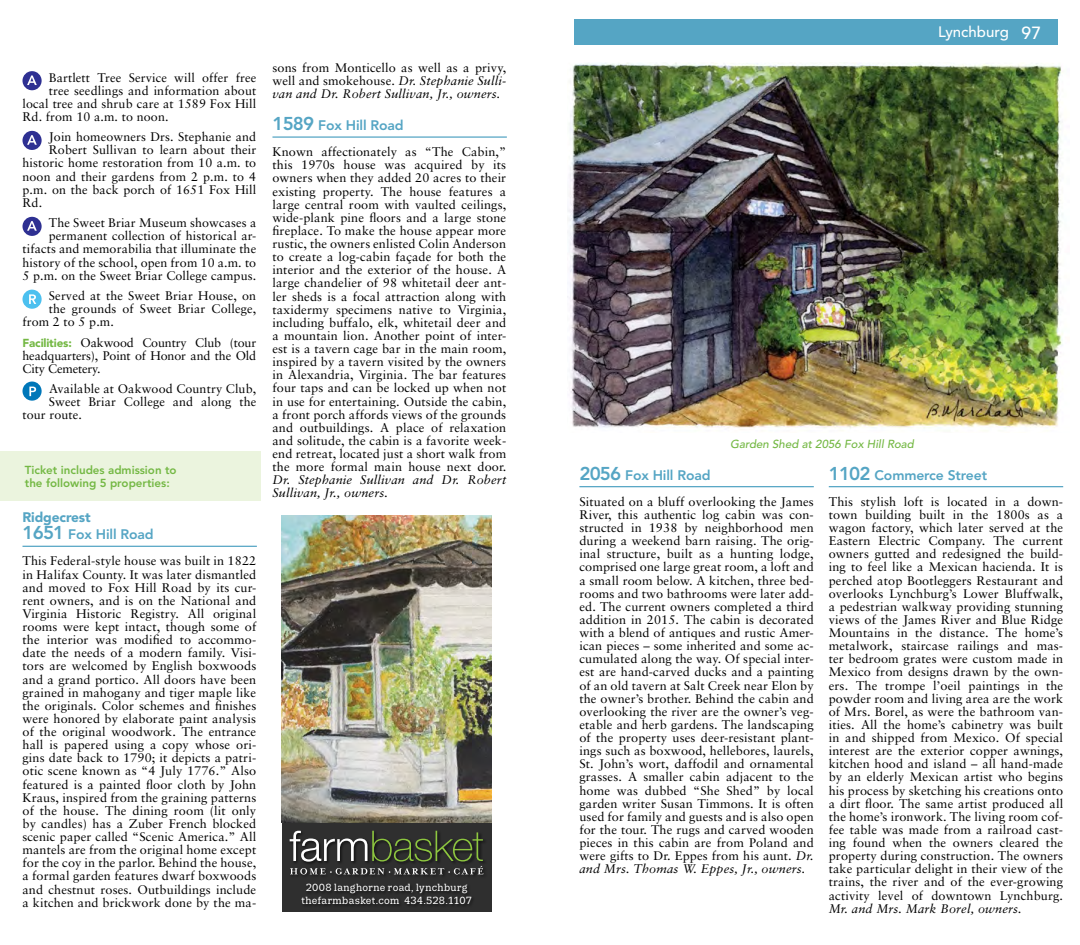
<style>
.page{position:relative;width:1080px;height:945px;background:#fff}
.page>*{position:absolute;margin:0;border:0;box-sizing:border-box;transform-origin:0 0}
.t1{font:500 15px "Avenir";color:#fff}
.t2{font:800 13.75px/17.5px "Avenir";letter-spacing:-.01em;color:#55a5c4}
.t3{font:12.5px/13.1px "Sabon";letter-spacing:.01em;color:#000;text-align:justify}
.t4{font:italic 12.5px/13.1px "Sabon";letter-spacing:.01em;color:#000;text-align:justify}
.t5{font:800 11.5px/12.5px "Avenir";color:#74b844}
.t6{font:italic 500 11.5px "Avenir";color:#74b844}
.t7{font:10.38px/12.2px "Trivia Slab";letter-spacing:.025em;color:#fff;text-align:center}
.s1{font-family:"Avenir";font-weight:900;font-size:11.5px;color:#74b844}
.s2{font-weight:900}
.s3{font-size:18.5px}
.s4{font-style:normal}
.s5{font-size:17.5px}
.s6{font-style:italic}
</style>
<div class="page">
<div style="left:574px;top:19px;width:484px;height:26px;background:#55a5c4"></div>
<div style="left:22px;top:71px;width:20px;height:19px;background:#2e3092;border-radius:50%"></div>
<svg style="left:27px;top:75px;width:10px;height:10px"></svg>
<div style="left:22px;top:131px;width:20px;height:19px;background:#2e3092;border-radius:50%"></div>
<svg style="left:27px;top:135px;width:10px;height:10px"></svg>
<div style="left:22px;top:217px;width:20px;height:19px;background:#2e3092;border-radius:50%"></div>
<svg style="left:27px;top:221px;width:10px;height:10px"></svg>
<div style="left:22px;top:290px;width:20px;height:19px;background:#4cc0ef;border-radius:50%"></div>
<svg style="left:29px;top:294px;width:7px;height:10px"></svg>
<svg style="left:22px;top:382px;width:20px;height:19px"></svg>
<svg style="left:29px;top:387px;width:7px;height:9px"></svg>
<hr style="left:22px;top:546px;width:235px;height:1px;background:#55a5c4">
<hr style="left:272px;top:136px;width:235px;height:2px;background:#55a5c4">
<div style="left:0;top:451px;width:261px;height:50px;background:#ebf4de"></div>
<div style="left:282px;top:823px;width:210px;height:89px;background:#2f2f2f"></div>
<img style="left:282px;top:516px;width:210px;height:307px">
<div style="left:301px;top:883px;width:175px;height:25px;background:#292929"></div>
<svg style="left:290px;top:831px;width:193px;height:44px"></svg>
<img style="left:568px;top:62px;width:495px;height:369px">
<hr style="left:579px;top:486px;width:235px;height:1px;background:#55a5c4">
<hr style="left:829px;top:486px;width:234px;height:1px;background:#55a5c4">
<p class="t3" style="left:49px;top:70px;width:209px">Bartlett Tree Service will offer free</p>
<p class="t3" style="left:49px;top:84px;width:209px">tree seedlings and information about</p>
<p class="t3" style="left:22px;top:97px;width:235px">local tree and shrub care at 1589 Fox Hill</p>
<p class="t3" style="left:22px;top:110px;width:148px">Rd. from 10 a.m. to noon.</p>
<p class="t3" style="left:49px;top:130px;width:209px">Join homeowners Drs. Stephanie and</p>
<p class="t3" style="left:49px;top:143px;width:209px">Robert Sullivan to learn about their</p>
<p class="t3" style="left:22px;top:156px;width:235px">historic home restoration from 10 a.m. to</p>
<p class="t3" style="left:22px;top:170px;width:235px">noon and their gardens from 2 p.m. to 4</p>
<p class="t3" style="left:22px;top:183px;width:235px">p.m. on the back porch of 1651 Fox Hill</p>
<p class="t3" style="left:22px;top:196px;width:21px">Rd.</p>
<p class="t3" style="left:23px;top:216px;width:235px;text-align:right">The Sweet Briar Museum showcases a permanent collection of historical ar&shy;tifacts and memorabilia that illuminate the history of the school, open from 10 a.m. to 5 p.m. on the Sweet Briar College campus.</p>
<p class="t3" style="left:49px;top:289px;width:209px">Served at the Sweet Briar House, on</p>
<p class="t3" style="left:49px;top:302px;width:209px">the grounds of Sweet Briar College,</p>
<p class="t3" style="left:22px;top:315px;width:93px">from 2 to 5 p.m.</p>
<p class="t3" style="left:22px;top:336px;width:235px"><span class="s1">Facilities:</span> Oakwood Country Club (tour headquarters), Point of Honor and the Old City Cemetery.</p>
<p class="t3" style="left:49px;top:382px;width:209px">Available at Oakwood Country Club,</p>
<p class="t3" style="left:49px;top:395px;width:209px">Sweet Briar College and along the</p>
<p class="t3" style="left:23px;top:408px;width:61px">tour route.</p>
<p class="t5" style="left:25px;top:464px;width:153px">Ticket includes admission to the following 5 properties:</p>
<p class="t2" style="left:22px;top:508px;width:133px"><span class="s2">Ridgecrest<br></span><span class="s3">1651</span> Fox Hill Road</p>
<p class="t3" style="left:22px;top:554px;width:235px">This Federal-style house was built in 1822 in Halifax County. It was later dismantled and moved to Fox Hill Road by its cur&shy;rent owners, and is on the National and Virginia Historic Registry. All original rooms were kept intact, though some of the interior was modified to accommo&shy;date the needs of a modern family. Visi&shy;tors are welcomed by English boxwoods and a grand portico. All doors have been grained in mahogany and tiger maple like the originals. Color schemes and finishes were honored by elaborate paint analysis of the original woodwork. The entrance hall is papered using a copy whose ori&shy;gins date back to 1790; it depicts a patri&shy;otic scene known as “4 July 1776.” Also featured is a painted floor cloth by John Kraus, inspired from the graining patterns of the house. The dining room (lit only by candles) has a Zuber French blocked scenic paper called “Scenic America.” All mantels are from the original home except for the coy in the parlor. Behind the house, a formal garden features dwarf boxwoods and chestnut roses. Outbuildings include a kitchen and brickwork done by the ma-</p>
<p class="t4" style="left:272px;top:61px;width:235px"><span class="s4">sons from Monticello as well as a privy, well and smokehouse.</span> Dr. Stephanie Sulli&shy;van and Dr. Robert Sullivan, Jr., owners.</p>
<p class="t2" style="left:272px;top:117px;width:133px"><span class="s3">1589</span> Fox Hill Road</p>
<p class="t3" style="left:272px;top:145px;width:235px">Known affectionately as “The Cabin,” this 1970s house was acquired by its owners when they added 20 acres to their existing property. The house features a large central room with vaulted ceilings, wide-plank pine floors and a large stone fireplace. To make the house appear more rustic, the owners enlisted Colin Anderson to create a log-cabin façade for both the interior and the exterior of the house. A large chandelier of 98 whitetail deer ant&shy;ler sheds is a focal attraction along with taxidermy specimens native to Virginia, including buffalo, elk, whitetail deer and a mountain lion. Another point of inter&shy;est is a tavern cage bar in the main room, inspired by a tavern visited by the owners in Alexandria, Virginia. The bar features four taps and can be locked up when not in use for entertaining. Outside the cabin, a front porch affords views of the grounds and outbuildings. A place of relaxation and solitude, the cabin is a favorite week&shy;end retreat, located just a short walk from the more formal main house next door.</p>
<p class="t4" style="left:272px;top:473px;width:235px">Dr. Stephanie Sullivan and Dr. Robert<br>Sullivan, Jr., owners.</p>
<p class="t7" style="left:301px;top:882px;width:172px">2008 langhorne road, lynchburg thefarmbasket.com 434.528.1107</p>
<p class="t1" style="left:938px;top:23px;width:104px">Lynchburg <span class="s5">97</span></p>
<p class="t6" style="left:730px;top:438px;width:186px">Garden Shed at 2056 Fox Hill Road</p>
<p class="t2" style="left:579px;top:466px;width:133px"><span class="s3">2056</span> Fox Hill Road</p>
<p class="t3" style="left:579px;top:495px;width:236px">Situated on a bluff overlooking the James River, this authentic log cabin was con&shy;structed in 1938 by neighborhood men during a weekend barn raising. The orig&shy;inal structure, built as a hunting lodge, comprised one large great room, a loft and a small room below. A kitchen, three bed&shy;rooms and two bathrooms were later add&shy;ed. The current owners completed a third addition in 2015. The cabin is decorated with a blend of antiques and rustic Amer&shy;ican pieces – some inherited and some ac&shy;cumulated along the way. Of special inter&shy;est are hand-carved ducks and a painting of an old tavern at Salt Creek near Elon by the owner’s brother. Behind the cabin and overlooking the river are the owner’s veg&shy;etable and herb gardens. The landscaping of the property uses deer-resistant plant&shy;ings such as boxwood, hellebores, laurels, St. John’s wort, daffodil and ornamental grasses. A smaller cabin adjacent to the home was dubbed “She Shed” by local garden writer Susan Timmons. It is often used for family and guests and is also open for the tour. The rugs and carved wooden pieces in this cabin are from Poland and were gifts to Dr. Eppes from his aunt. <span class="s6">Dr. and Mrs. Thomas W. Eppes, Jr., owners.</span></p>
<p class="t2" style="left:829px;top:466px;width:160px"><span class="s3">1102</span> Commerce Street</p>
<p class="t3" style="left:829px;top:495px;width:236px">This stylish loft is located in a down&shy;town building built in the 1800s as a wagon factory, which later served at the Eastern Electric Company. The current owners gutted and redesigned the build&shy;ing to feel like a Mexican hacienda. It is perched atop Bootleggers Restaurant and overlooks Lynchburg’s Lower Bluffwalk, a pedestrian walkway providing stunning views of the James River and Blue Ridge Mountains in the distance. The home’s metalwork, staircase railings and mas&shy;ter bedroom grates were custom made in Mexico from designs drawn by the own&shy;ers. The trompe l’oeil paintings in the powder room and living area are the work of Mrs. Borel, as were the bathroom van&shy;ities. All the home’s cabinetry was built in and shipped from Mexico. Of special interest are the exterior copper awnings, kitchen hood and island – all hand-made by an elderly Mexican artist who begins his process by sketching his creations onto a dirt floor. The same artist produced all the home’s ironwork. The living room cof&shy;fee table was made from a railroad cast&shy;ing found when the owners cleared the property during construction. The owners take particular delight in their view of the trains, the river and of the ever-growing activity level of downtown Lynchburg.</p>
<p class="t4" style="left:829px;top:902px;width:195px">Mr. and Mrs. Mark Borel, owners.</p>
</div>
